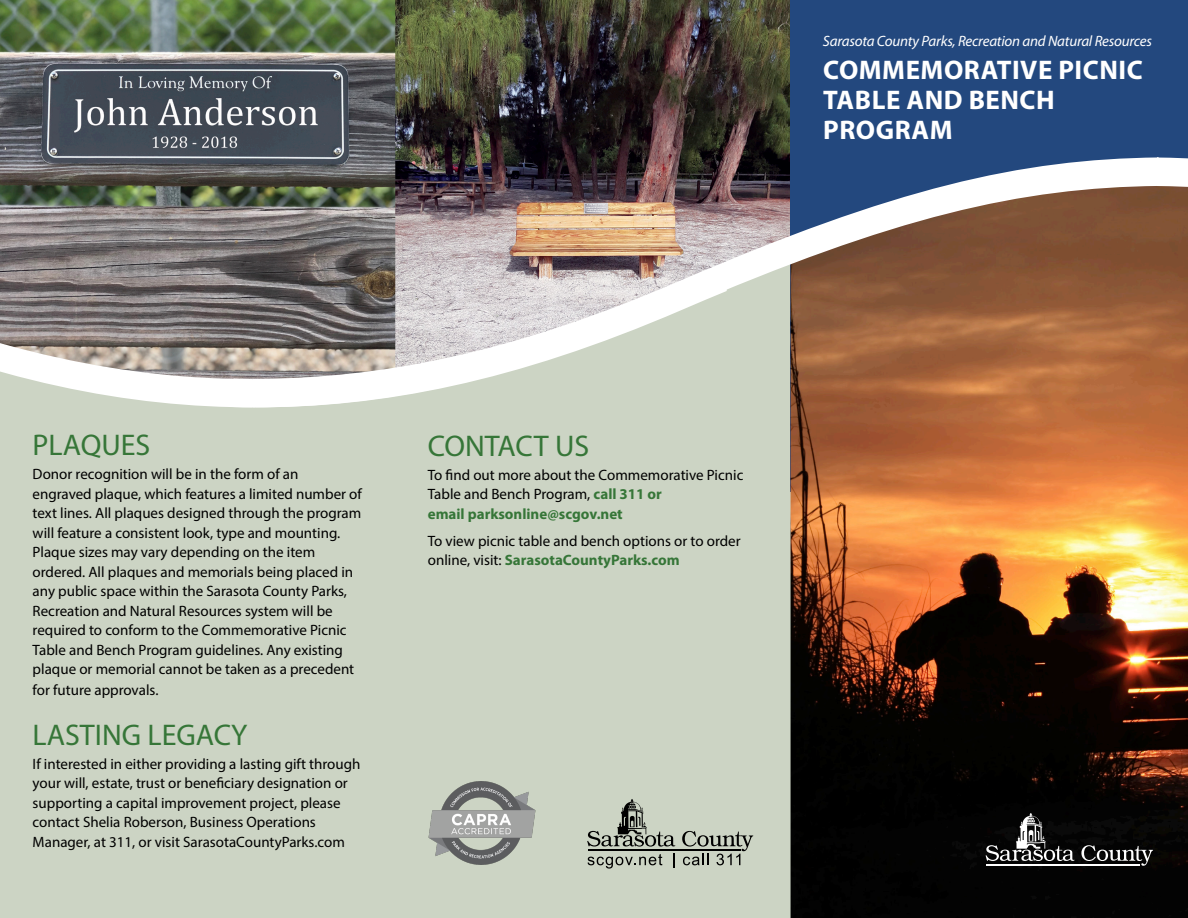
<style>
.page{position:relative;width:1188px;height:918px;background:#ccd4c4}
.page>*{position:absolute;margin:0;border:0;box-sizing:border-box;transform-origin:0 0}
.t1{font:30px "Myriad Pro";color:#367638}
.t2{font:700 27px/30px "Myriad Pro";letter-spacing:.02em;color:#fff}
.t3{font:15px/19.5px "Myriad Pro";color:#000}
.t4{font:italic 15px "Myriad Pro";letter-spacing:-.015em;color:#fff}
.s1{font-weight:700;color:#367638}
</style>
<div class="page">
<hr style="left:588px;top:849px;width:152px;height:2px;background:#000">
<svg style="left:587px;top:799px;width:88px;height:48px"></svg>
<svg style="left:682px;top:831px;width:71px;height:34px"></svg>
<svg style="left:588px;top:854px;width:74px;height:15px"></svg>
<svg style="left:673px;top:853px;width:2px;height:15px"></svg>
<img style="left:395px;top:0;width:396px;height:157px">
<img style="left:0;top:0;width:395px;height:157px">
<div style="left:791px;top:0;width:397px;height:491px;background:#23487e"></div>
<img style="left:791px;top:407px;width:397px;height:511px">
<svg style="left:0;top:157px;width:233px;height:250px;background:#908d89"></svg>
<img style="left:233px;top:157px;width:955px;height:250px">
<img style="left:428px;top:781px;width:108px;height:84px">
<svg style="left:1081px;top:845px;width:72px;height:21px"></svg>
<hr style="left:986px;top:864px;width:154px;height:1px;background:#fff">
<svg style="left:986px;top:813px;width:89px;height:48px;background:#363636"></svg>
<p class="t4" style="left:823px;top:32px;width:331px">Sarasota County Parks, Recreation and Natural Resources</p>
<p class="t2" style="left:823px;top:54px;width:321px">COMMEMORATIVE PICNIC<br>TABLE AND BENCH<br>PROGRAM</p>
<p class="t1" style="left:33px;top:427px;width:119px">PLAQUES</p>
<p class="t3" style="left:33px;top:464px;width:331px">Donor recognition will be in the form of an<br>engraved plaque, which features a limited number of text lines. All plaques designed through the program will feature a consistent look, type and mounting.<br>Plaque sizes may vary depending on the item ordered. All plaques and memorials being placed in any public space within the Sarasota County Parks, Recreation and Natural Resources system will be required to conform to the Commemorative Picnic Table and Bench Program guidelines. Any existing plaque or memorial cannot be taken as a precedent</p>
<p class="t3" style="left:33px;top:680px;width:127px">for future approvals.</p>
<p class="t1" style="left:33px;top:716px;width:216px">LASTING LEGACY</p>
<p class="t3" style="left:33px;top:754px;width:329px">If interested in either providing a lasting gift through your will, estate, trust or beneficiary designation or supporting a capital improvement project, please contact Shelia Roberson, Business Operations Manager, at 311, or visit SarasotaCountyParks.com</p>
<p class="t1" style="left:428px;top:427px;width:163px">CONTACT US</p>
<p class="t3" style="left:428px;top:465px;width:317px">To find out more about the Commemorative Picnic<br>Table and Bench Program, <span class="s1">call 311 or<br>email parksonline@scgov.net</span></p>
<p class="t3" style="left:428px;top:531px;width:314px">To view picnic table and bench options or to order online, visit: <span class="s1">SarasotaCountyParks.com</span></p>
</div>
